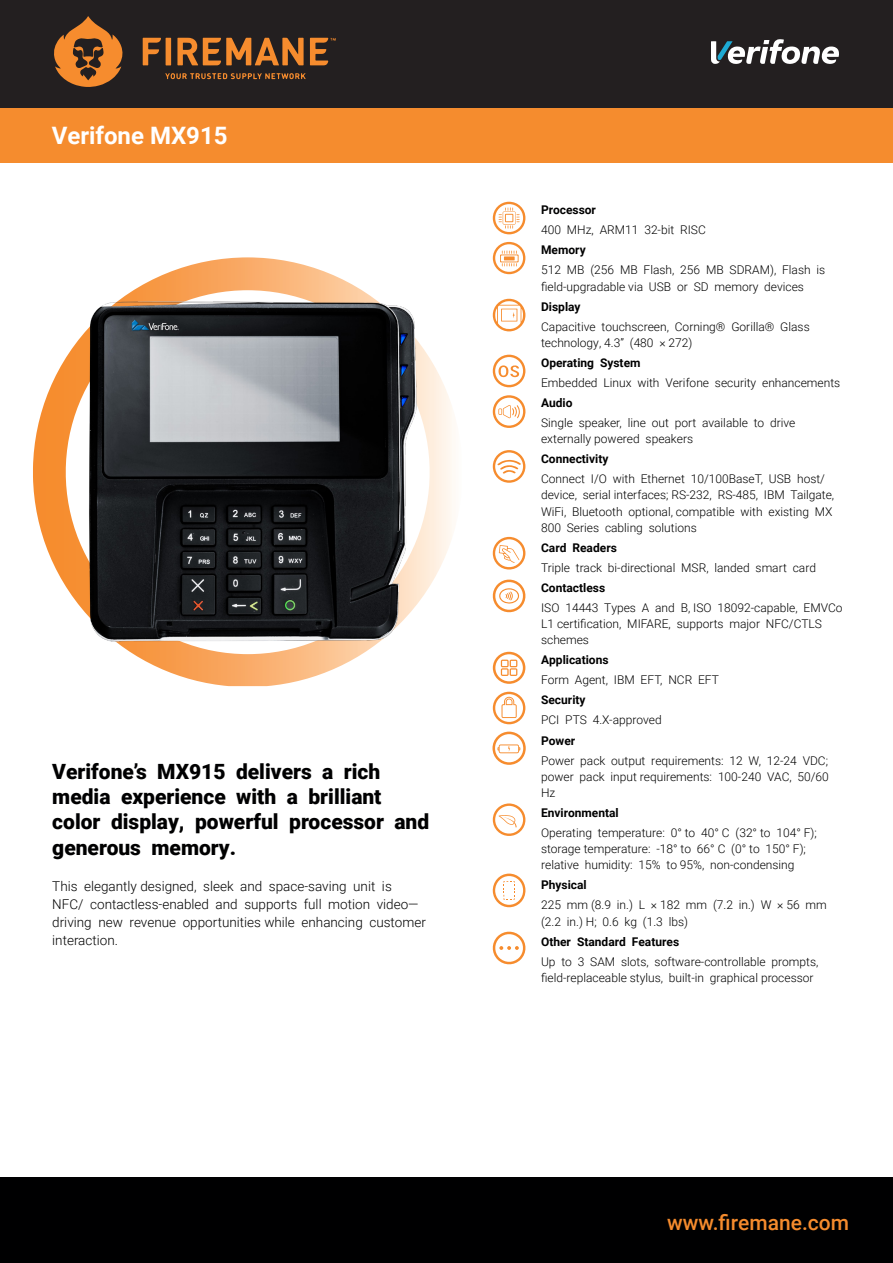
<style>
.page{position:relative;width:893px;height:1263px;background:#fff}
.page>*{position:absolute;margin:0;border:0;box-sizing:border-box;transform-origin:0 0}
.t1{font:700 24px "Roboto";color:#fff}
.t2{font:900 21px/25.2px "Roboto";color:#000001}
.t3{font:500 21px "Roboto";color:#f58b2d}
.t4{font:300 13.5px/18px "Roboto";color:#000001}
.t5{font:300 12px/16.2px "Roboto";color:#000001}
.t6{font:700 12px "Roboto";color:#000001}
</style>
<div class="page">
<div style="left:0;top:0;width:893px;height:108px;background:#231f20"></div>
<div style="left:0;top:108px;width:893px;height:54px;background:#f58c2e"></div>
<svg style="left:711px;top:39px;width:128px;height:25px"></svg>
<svg style="left:54px;top:16px;width:69px;height:71px"></svg>
<svg style="left:177px;top:38px;width:127px;height:28px"></svg>
<svg style="left:143px;top:38px;width:28px;height:27px"></svg>
<svg style="left:165px;top:73px;width:141px;height:6px"></svg>
<svg style="left:310px;top:38px;width:26px;height:27px"></svg>
<div style="left:0;top:1177px;width:893px;height:86px;background:#000001"></div>
<img style="left:162px;top:257px;width:171px;height:429px">
<img style="left:33px;top:275px;width:419px;height:396px">
<svg style="left:493px;top:299px;width:32px;height:32px"></svg>
<svg style="left:493px;top:242px;width:32px;height:32px"></svg>
<svg style="left:504px;top:256px;width:11px;height:4px"></svg>
<svg style="left:493px;top:202px;width:32px;height:32px"></svg>
<svg style="left:493px;top:537px;width:32px;height:33px"></svg>
<svg style="left:493px;top:355px;width:32px;height:32px"></svg>
<svg style="left:493px;top:450px;width:32px;height:33px"></svg>
<svg style="left:492px;top:395px;width:34px;height:33px"></svg>
<svg style="left:492px;top:873px;width:34px;height:34px"></svg>
<svg style="left:492px;top:579px;width:34px;height:34px"></svg>
<svg style="left:493px;top:803px;width:32px;height:33px"></svg>
<svg style="left:493px;top:692px;width:32px;height:32px"></svg>
<svg style="left:492px;top:732px;width:34px;height:33px"></svg>
<svg style="left:492px;top:931px;width:34px;height:34px"></svg>
<svg style="left:493px;top:652px;width:32px;height:32px"></svg>
<p class="t1" style="left:52px;top:118px;width:177px">Verifone MX915</p>
<p class="t2" style="left:52px;top:758px;width:379px">Verifone’s MX915 delivers a rich media experience with a brilliant color display, powerful processor and generous memory.</p>
<p class="t4" style="left:52px;top:876px;width:375px">This elegantly designed, sleek and space-saving unit is NFC/ contactless-enabled and supports full motion video— driving new revenue opportunities while enhancing customer interaction.</p>
<p class="t6" style="left:541px;top:202px;width:56px">Processor</p>
<p class="t5" style="left:541px;top:221px;width:166px">400 MHz, ARM11 32-bit RISC</p>
<p class="t6" style="left:541px;top:242px;width:46px">Memory</p>
<p class="t5" style="left:541px;top:262px;width:286px">512 MB (256 MB Flash, 256 MB SDRAM), Flash is field-upgradable via USB or SD memory devices</p>
<p class="t6" style="left:541px;top:298px;width:41px">Display</p>
<p class="t5" style="left:541px;top:318px;width:270px">Capacitive touchscreen, Corning® Gorilla® Glass technology, 4.3” (480 × 272)</p>
<p class="t6" style="left:541px;top:354px;width:101px">Operating System</p>
<p class="t5" style="left:541px;top:374px;width:301px">Embedded Linux with Verifone security enhancements</p>
<p class="t6" style="left:541px;top:394px;width:33px">Audio</p>
<p class="t5" style="left:541px;top:414px;width:256px">Single speaker, line out port available to drive externally powered speakers</p>
<p class="t6" style="left:541px;top:450px;width:69px">Connectivity</p>
<p class="t5" style="left:541px;top:470px;width:295px">Connect I/O with Ethernet 10/100BaseT, USB host/ device, serial interfaces; RS-232, RS-485, IBM Tailgate, WiFi, Bluetooth optional, compatible with existing MX 800 Series cabling solutions</p>
<p class="t6" style="left:541px;top:539px;width:77px">Card Readers</p>
<p class="t5" style="left:541px;top:559px;width:276px">Triple track bi-directional MSR, landed smart card</p>
<p class="t6" style="left:541px;top:579px;width:66px">Contactless</p>
<p class="t5" style="left:541px;top:599px;width:303px">ISO 14443 Types A and B, ISO 18092-capable, EMVCo<br>L1 certification, MIFARE, supports major NFC/CTLS schemes</p>
<p class="t6" style="left:541px;top:652px;width:69px">Applications</p>
<p class="t5" style="left:541px;top:672px;width:179px">Form Agent, IBM EFT, NCR EFT</p>
<p class="t6" style="left:541px;top:692px;width:46px">Security</p>
<p class="t5" style="left:541px;top:712px;width:122px">PCI PTS 4.X-approved</p>
<p class="t6" style="left:541px;top:732px;width:36px">Power</p>
<p class="t5" style="left:541px;top:752px;width:289px;text-align:justify">Power pack output requirements: 12 W, 12-24 VDC; power pack input requirements: 100-240 VAC, 50/60<br>Hz</p>
<p class="t6" style="left:541px;top:804px;width:79px">Environmental</p>
<p class="t5" style="left:541px;top:824px;width:277px">Operating temperature: 0° to 40° C (32° to 104° F); storage temperature: -18° to 66° C (0° to 150° F); relative humidity: 15% to 95%, non-condensing</p>
<p class="t6" style="left:541px;top:877px;width:47px">Physical</p>
<p class="t5" style="left:541px;top:897px;width:287px">225 mm (8.9 in.) L × 182 mm (7.2 in.) W × 56 mm (2.2 in.) H; 0.6 kg (1.3 lbs)</p>
<p class="t6" style="left:541px;top:933px;width:140px">Other Standard Features</p>
<p class="t5" style="left:541px;top:953px;width:279px">Up to 3 SAM slots, software-controllable prompts, field-replaceable stylus, built-in graphical processor</p>
<h2 class="t3" style="left:667px;top:1208px;width:183px">www.firemane.com</h2>
</div>
